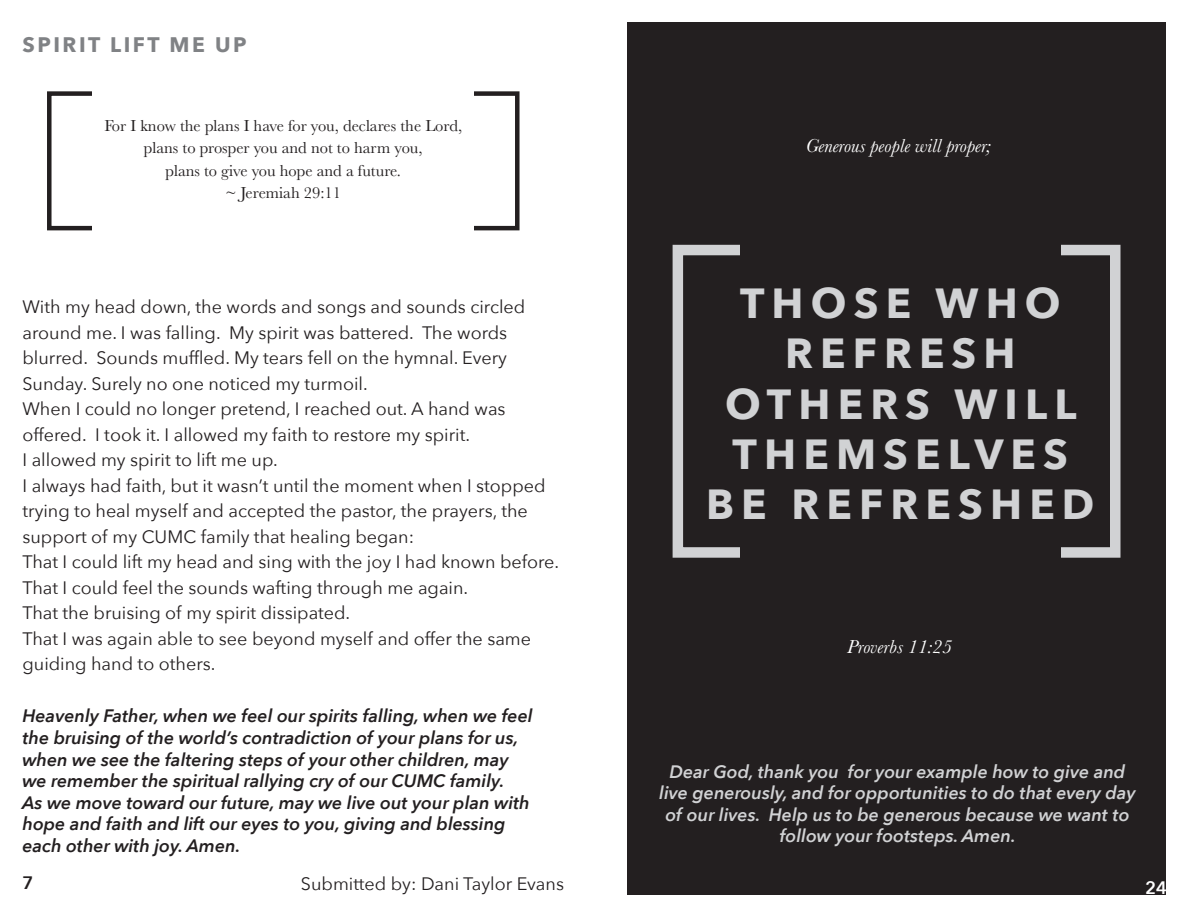
<style>
.page{position:relative;width:1188px;height:918px;background:#fff}
.page>*{position:absolute;margin:0;border:0;box-sizing:border-box;transform-origin:0 0}
.t1{font:700 42px "Avenir Next";letter-spacing:.17em;color:#d1d2d4}
.t2{font:700 21px "Avenir Next";letter-spacing:.12em;color:#808285}
.t3{font:italic 19.5px "Baskerville";color:#fff}
.t4{font:18px/25.5px "Avenir Next";color:#231f20}
.t5{font:italic 600 18px/21.6px "Avenir Next";color:#231f20}
.t6{font:italic 600 18px "Avenir Next";color:#d1d2d4}
.t7{font:600 18px "Avenir Next";color:#fff}
.t8{font:600 18px "Avenir Next";color:#231f20}
.t9{font:16.5px "Baskerville";color:#231f20}
</style>
<div class="page">
<div style="left:47px;top:91px;width:473px;height:139px;border:4px solid #231f20"></div>
<div style="left:92px;top:83px;width:382px;height:160px;background:#fff"></div>
<div style="left:627px;top:22px;width:539px;height:874px;background:#231f20"></div>
<div style="left:673px;top:245px;width:447px;height:313px;border:10px solid #d1d2d4"></div>
<div style="left:740px;top:233px;width:321px;height:348px;background:#231f20"></div>
<p class="t2" style="left:22px;top:26px;width:226px">SPIRIT LIFT ME UP</p>
<p class="t9" style="left:104px;top:115px;width:359px">For I know the plans I have for you, declares the Lord,</p>
<p class="t9" style="left:144px;top:137px;width:280px">plans to prosper you and not to harm you,</p>
<p class="t9" style="left:165px;top:160px;width:237px">plans to give you hope and a future.</p>
<p class="t9" style="left:225px;top:182px;width:117px">~ Jeremiah 29:11</p>
<p class="t4" style="left:22px;top:293px;width:504px">With my head down, the words and songs and sounds circled around me. I was falling. My spirit was battered. The words blurred. Sounds muffled. My tears fell on the hymnal. Every</p>
<p class="t4" style="left:22px;top:370px;width:347px">Sunday. Surely no one noticed my turmoil.</p>
<p class="t4" style="left:22px;top:395px;width:485px">When I could no longer pretend, I reached out. A hand was</p>
<p class="t4" style="left:22px;top:421px;width:449px">offered. I took it. I allowed my faith to restore my spirit.</p>
<p class="t4" style="left:22px;top:446px;width:257px">I allowed my spirit to lift me up.</p>
<p class="t4" style="left:22px;top:472px;width:525px">I always had faith, but it wasn’t until the moment when I stopped trying to heal myself and accepted the pastor, the prayers, the</p>
<p class="t4" style="left:22px;top:523px;width:393px">support of my CUMC family that healing began:</p>
<p class="t4" style="left:22px;top:548px;width:538px">That I could lift my head and sing with the joy I had known before.</p>
<p class="t4" style="left:22px;top:574px;width:447px">That I could feel the sounds wafting through me again.</p>
<p class="t4" style="left:22px;top:599px;width:329px">That the bruising of my spirit dissipated.</p>
<p class="t4" style="left:22px;top:625px;width:510px">That I was again able to see beyond myself and offer the same guiding hand to others.</p>
<p class="t5" style="left:22px;top:705px;width:512px">Heavenly Father, when we feel our spirits falling, when we feel</p>
<p class="t5" style="left:22px;top:726px;width:498px">the bruising of the world’s contradiction of your plans for us,</p>
<p class="t5" style="left:22px;top:748px;width:488px">when we see the faltering steps of your other children, may</p>
<p class="t5" style="left:22px;top:770px;width:483px">we remember the spiritual rallying cry of our CUMC family.</p>
<p class="t5" style="left:22px;top:791px;width:509px">As we move toward our future, may we live out your plan with hope and faith and lift our eyes to you, giving and blessing</p>
<p class="t5" style="left:22px;top:834px;width:219px">each other with joy. Amen.</p>
<p class="t8" style="left:22px;top:868px;width:12px">7</p>
<p class="t4" style="left:301px;top:870px;width:265px">Submitted by: Dani Taylor Evans</p>
<p class="t3" style="left:806px;top:133px;width:186px">Generous people will proper;</p>
<p class="t1" style="left:740px;top:267px;width:322px">THOSE WHO</p>
<p class="t1" style="left:785px;top:317px;width:232px">REFRESH</p>
<p class="t1" style="left:725px;top:367px;width:353px">OTHERS WILL</p>
<p class="t1" style="left:733px;top:418px;width:337px">THEMSELVES</p>
<p class="t1" style="left:706px;top:468px;width:390px">BE REFRESHED</p>
<p class="t3" style="left:847px;top:634px;width:106px">Proverbs 11:25</p>
<p class="t6" style="left:670px;top:756px;width:457px">Dear God, thank you for your example how to give and</p>
<p class="t6" style="left:659px;top:778px;width:478px">live generously, and for opportunities to do that every day</p>
<p class="t6" style="left:665px;top:799px;width:466px">of our lives. Help us to be generous because we want to</p>
<p class="t6" style="left:780px;top:821px;width:238px">follow your footsteps. Amen.</p>
<p class="t7" style="left:1145px;top:872px;width:23px">24</p>
</div>
